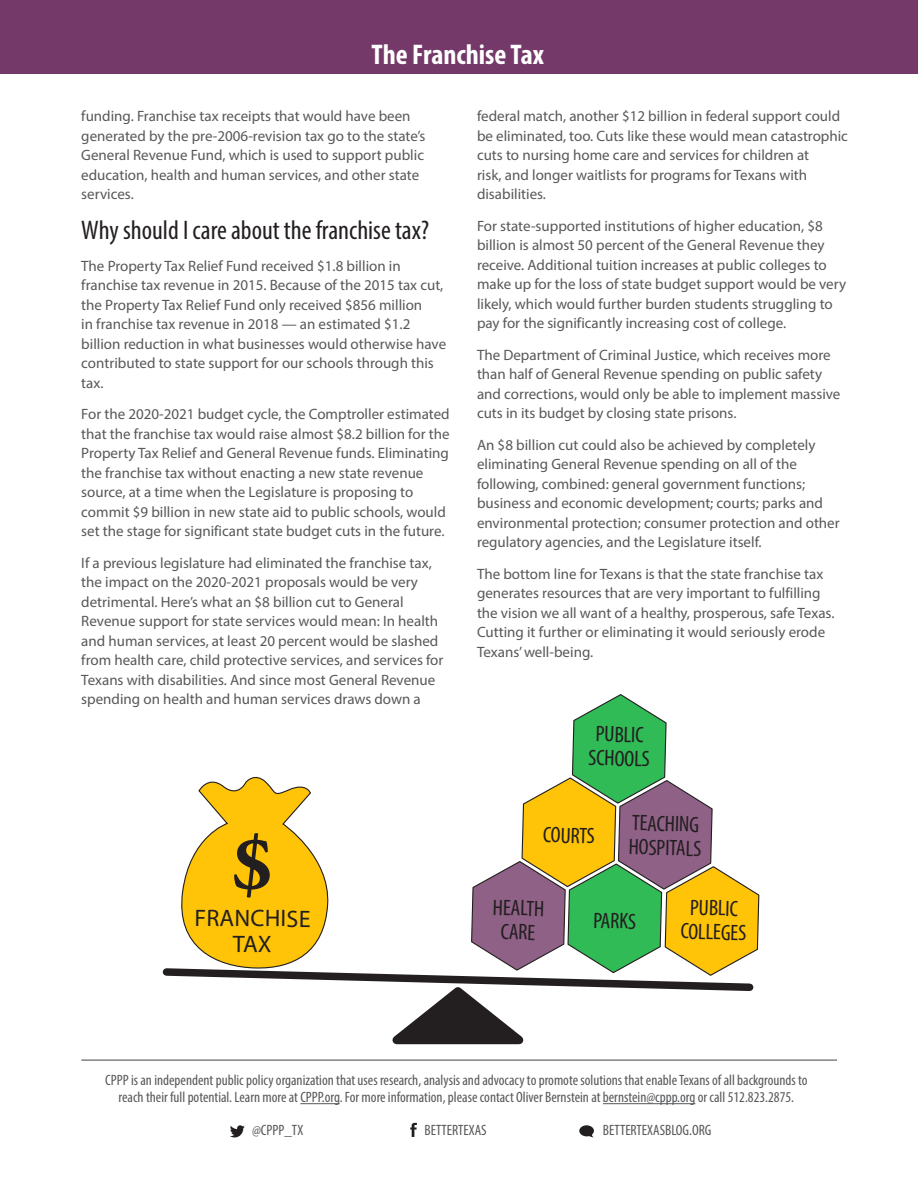
<style>
.page{position:relative;width:918px;height:1188px;background:#fff}
.page>*{position:absolute;margin:0;border:0;box-sizing:border-box;transform-origin:0 0}
.t1{font:700 79.5px "Adobe Garamond Pro";color:#231f20}
.t2{font:700 condensed 28.5px "Myriad Pro";color:#fff}
.t3{font:condensed 27px "Myriad Pro";color:#231f20}
.t4{font:24px "Myriad Pro";color:#231f20}
.t5{font:condensed 22.5px "Myriad Pro";color:#231f20}
.Body_Text{font:15px/19.5px "Myriad Pro";color:#57585a}
.t6{font:condensed 15px/17.2px "Myriad Pro";color:#57585a;text-align:center}
</style>
<div class="page">
<hr style="left:300px;top:1103px;width:40px;height:1px;background:#57585a">
<hr style="left:603px;top:1103px;width:92px;height:1px;background:#57585a">
<svg style="left:579px;top:1125px;width:15px;height:13px"></svg>
<svg style="left:230px;top:1125px;width:15px;height:12px"></svg>
<svg style="left:410px;top:1123px;width:7px;height:14px"></svg>
<div style="left:0;top:0;width:918px;height:73px;background:#743969"></div>
<hr style="left:81px;top:1059px;width:756px;height:2px;background:#808285">
<svg style="left:162px;top:694px;width:598px;height:351px"></svg>
<p class="t2" style="left:372px;top:36px;width:174px">The Franchise Tax</p>
<p class="Body_Text" style="left:81px;top:106px;width:346px">funding. Franchise tax receipts that would have been generated by the pre-2006-revision tax go to the state’s General Revenue Fund, which is used to support public education, health and human services, and other state services.</p>
<p class="t3" style="left:81px;top:214px;width:350px">Why should I care about the franchise tax?</p>
<p class="Body_Text" style="left:81px;top:256px;width:366px">The Property Tax Relief Fund received $1.8 billion in franchise tax revenue in 2015. Because of the 2015 tax cut, the Property Tax Relief Fund only received $856 million<br>in franchise tax revenue in 2018 — an estimated $1.2 billion reduction in what businesses would otherwise have contributed to state support for our schools through this tax.</p>
<p class="Body_Text" style="left:81px;top:404px;width:370px">For the 2020-2021 budget cycle, the Comptroller estimated that the franchise tax would raise almost $8.2 billion for the Property Tax Relief and General Revenue funds. Eliminating the franchise tax without enacting a new state revenue source, at a time when the Legislature is proposing to commit $9 billion in new state aid to public schools, would set the stage for significant state budget cuts in the future.</p>
<p class="Body_Text" style="left:81px;top:553px;width:364px">If a previous legislature had eliminated the franchise tax, the impact on the 2020-2021 proposals would be very detrimental. Here’s what an $8 billion cut to General Revenue support for state services would mean: In health and human services, at least 20 percent would be slashed from health care, child protective services, and services for Texans with disabilities. And since most General Revenue spending on health and human services draws down a</p>
<p class="t1" style="left:231px;top:818px;width:43px">$</p>
<p class="t4" style="left:194px;top:903px;width:118px">FRANCHISE</p>
<p class="t4" style="left:233px;top:929px;width:40px">TAX</p>
<p class="Body_Text" style="left:477px;top:106px;width:373px">federal match, another $12 billion in federal support could be eliminated, too. Cuts like these would mean catastrophic cuts to nursing home care and services for children at<br>risk, and longer waitlists for programs for Texans with disabilities.</p>
<p class="Body_Text" style="left:477px;top:216px;width:371px">For state-supported institutions of higher education, $8 billion is almost 50 percent of the General Revenue they receive. Additional tuition increases at public colleges to make up for the loss of state budget support would be very likely, which would further burden students struggling to pay for the significantly increasing cost of college.</p>
<p class="Body_Text" style="left:477px;top:345px;width:365px">The Department of Criminal Justice, which receives more than half of General Revenue spending on public safety and corrections, would only be able to implement massive cuts in its budget by closing state prisons.</p>
<p class="Body_Text" style="left:477px;top:435px;width:364px">An $8 billion cut could also be achieved by completely eliminating General Revenue spending on all of the following, combined: general government functions; business and economic development; courts; parks and environmental protection; consumer protection and other regulatory agencies, and the Legislature itself.</p>
<p class="Body_Text" style="left:477px;top:564px;width:359px">The bottom line for Texans is that the state franchise tax generates resources that are very important to fulfilling the vision we all want of a healthy, prosperous, safe Texas.<br>Cutting it further or eliminating it would seriously erode Texans’ well-being.</p>
<p class="t5" style="left:596px;top:720px;width:50px;rotate:2deg">PUBLIC</p>
<p class="t5" style="left:589px;top:744px;width:63px;rotate:2deg">SCHOOLS</p>
<p class="t5" style="left:544px;top:821px;width:53px;rotate:2deg">COURTS</p>
<p class="t5" style="left:633px;top:809px;width:69px;rotate:2deg">TEACHING</p>
<p class="t5" style="left:629px;top:833px;width:74px;rotate:2deg">HOSPITALS</p>
<p class="t5" style="left:493px;top:893px;width:53px;rotate:2deg">HEALTH</p>
<p class="t5" style="left:501px;top:918px;width:36px;rotate:2deg">CARE</p>
<p class="t5" style="left:594px;top:907px;width:44px;rotate:2deg">PARKS</p>
<p class="t5" style="left:691px;top:893px;width:50px;rotate:2deg">PUBLIC</p>
<p class="t5" style="left:681px;top:917px;width:67px;rotate:2deg">COLLEGES</p>
<p class="t6" style="left:105px;top:1071px;width:704px">CPPP is an independent public policy organization that uses research, analysis and advocacy to promote solutions that enable Texans of all backgrounds to reach their full potential. Learn more at CPPP.org. For more information, please contact Oliver Bernstein at bernstein@cppp.org or call 512.823.2875.</p>
<p class="t6" style="left:252px;top:1121px;width:53px">@CPPP_TX</p>
<p class="t6" style="left:424px;top:1121px;width:64px">BETTERTEXAS</p>
<p class="t6" style="left:603px;top:1121px;width:110px">BETTERTEXASBLOG.ORG</p>
</div>
